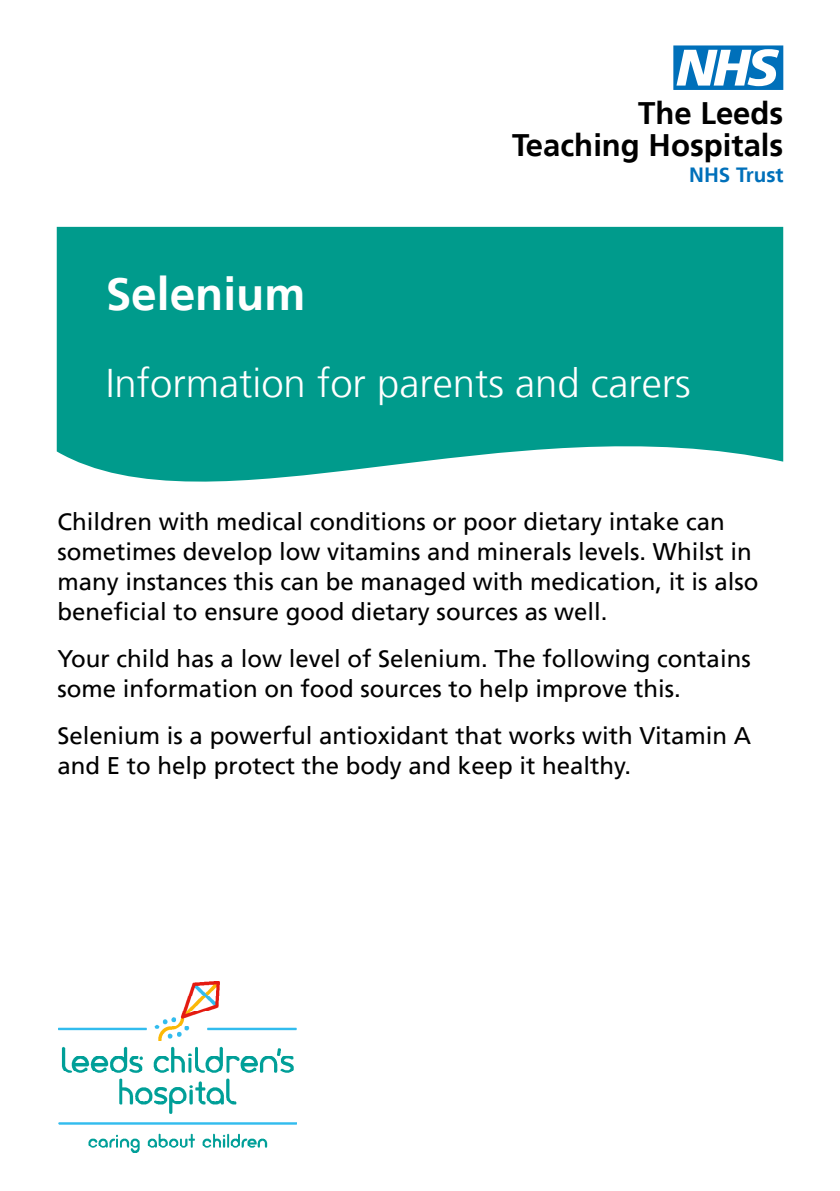
<style>
.page{position:relative;width:840px;height:1191px;background:#fff}
.page>*{position:absolute;margin:0;border:0;box-sizing:border-box;transform-origin:0 0}
.t1{font:62.2px "NHS";color:#0070ba}
.t2{font:700 46px "Frutiger LT";color:#fff}
.t3{font:300 40px "Frutiger LT";color:#fff}
.t4{font:700 31px "Frutiger LT";color:#000}
.Body_Text{font:24px/30px "Frutiger LT";color:#000}
.t5{font:700 20.6px "Frutiger LT";color:#0070ba}
</style>
<div class="page">
<svg style="left:57px;top:227px;width:725px;height:255px;background:#13a294"></svg>
<img style="left:58px;top:981px;width:239px;height:171px">
<h1 class="t1" style="left:673px;top:33px;width:111px">n</h1>
<p class="t4" style="left:638px;top:95px;width:147px">The Leeds</p>
<h2 class="t2" style="left:106px;top:267px;width:201px">Selenium</h2>
<p class="t4" style="left:512px;top:127px;width:273px">Teaching Hospitals</p>
<p class="t5" style="left:688px;top:162px;width:96px">NHS Trust</p>
<h3 class="t3" style="left:106px;top:361px;width:586px">Information for parents and carers</h3>
<p class="Body_Text" style="left:57px;top:507px;width:702px">Children with medical conditions or poor dietary intake can sometimes develop low vitamins and minerals levels. Whilst in many instances this can be managed with medication, it is also beneficial to ensure good dietary sources as well.</p>
<p class="Body_Text" style="left:57px;top:644px;width:694px">Your child has a low level of Selenium. The following contains some information on food sources to help improve this.</p>
<p class="Body_Text" style="left:57px;top:721px;width:695px">Selenium is a powerful antioxidant that works with Vitamin A and E to help protect the body and keep it healthy.</p>
</div>
